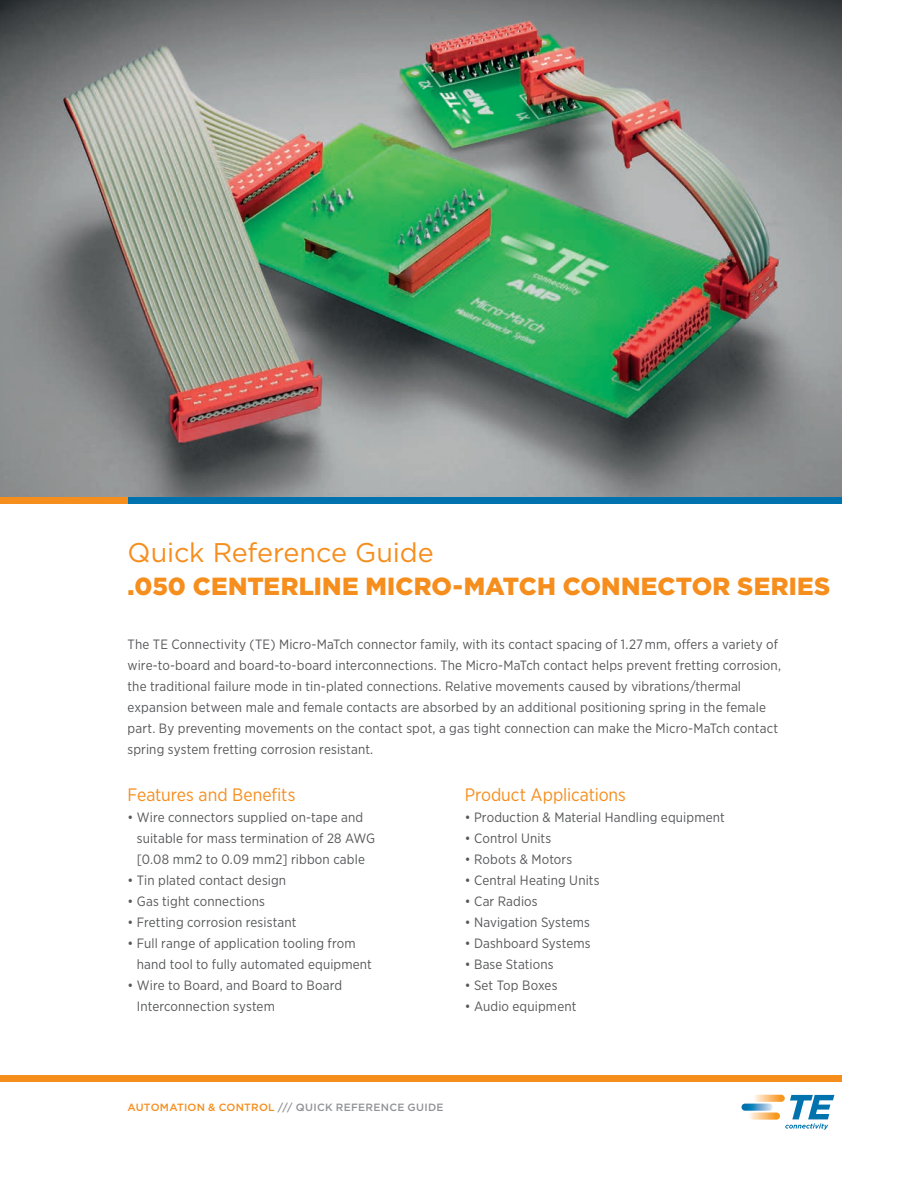
<style>
.page{position:relative;width:918px;height:1188px;background:#fff}
.page>*{position:absolute;margin:0;border:0;box-sizing:border-box;transform-origin:0 0}
.t1{font:27px "Gotham";letter-spacing:-.01em;color:#f68e1e}
.t2{font:900 24.75px "Gotham";letter-spacing:.005em;color:#f68e1e}
.t3{font:18px "Gotham Narrow";color:#f68e1e}
.t4{font:13.5px/21px "Gotham Narrow";letter-spacing:.01em;color:#57585a}
.t5{font:500 10.5px "Gotham";letter-spacing:.03em;color:#919295}
.s1{color:#f68e1e}
</style>
<div class="page">
<img style="left:0;top:0;width:841px;height:497px">
<div style="left:0;top:497px;width:128px;height:7px;background:#f68e1e"></div>
<div style="left:128px;top:497px;width:713px;height:7px;background:#0073ae"></div>
<div style="left:0;top:1075px;width:841px;height:7px;background:#f68e1e"></div>
<svg style="left:753px;top:1095px;width:32px;height:7px"></svg>
<svg style="left:749px;top:1113px;width:31px;height:7px"></svg>
<svg style="left:742px;top:1104px;width:31px;height:7px"></svg>
<svg style="left:785px;top:1095px;width:49px;height:35px"></svg>
<h1 class="t1" style="left:128px;top:535px;width:308px">Quick Reference Guide</h1>
<h2 class="t2" style="left:128px;top:570px;width:704px">.050 CENTERLINE MICRO-MATCH CONNECTOR SERIES</h2>
<p class="t4" style="left:128px;top:633px;width:655px">The TE Connectivity (TE) Micro-MaTch connector family, with its contact spacing of 1.27 mm, offers a variety of wire-to-board and board-to-board interconnections. The Micro-MaTch contact helps prevent fretting corrosion, the traditional failure mode in tin-plated connections. Relative movements caused by vibrations/thermal expansion between male and female contacts are absorbed by an additional positioning spring in the female part. By preventing movements on the contact spot, a gas tight connection can make the Micro-MaTch contact spring system fretting corrosion resistant.</p>
<h3 class="t3" style="left:128px;top:784px;width:169px">Features and Benefits</h3>
<p class="t4" style="left:137px;top:807px;width:240px;text-indent:-9px">• Wire connectors supplied on-tape and suitable for mass termination of 28 AWG [0.08 mm2 to 0.09 mm2] ribbon cable</p>
<p class="t4" style="left:128px;top:870px;width:160px">• Tin plated contact design</p>
<p class="t4" style="left:128px;top:891px;width:139px">• Gas tight connections</p>
<p class="t4" style="left:128px;top:912px;width:170px">• Fretting corrosion resistant</p>
<p class="t4" style="left:137px;top:933px;width:237px;text-indent:-9px">• Full range of application tooling from hand tool to fully automated equipment</p>
<p class="t4" style="left:137px;top:975px;width:207px;text-indent:-9px">• Wire to Board, and Board to Board<br>Interconnection system</p>
<h3 class="t3" style="left:465px;top:784px;width:163px">Product Applications</h3>
<p class="t4" style="left:465px;top:806px;width:262px">• Production &amp; Material Handling equipment</p>
<p class="t4" style="left:465px;top:828px;width:88px">• Control Units</p>
<p class="t4" style="left:465px;top:849px;width:109px">• Robots &amp; Motors</p>
<p class="t4" style="left:465px;top:870px;width:136px">• Central Heating Units</p>
<p class="t4" style="left:465px;top:891px;width:74px">• Car Radios</p>
<p class="t4" style="left:465px;top:912px;width:127px">• Navigation Systems</p>
<p class="t4" style="left:465px;top:933px;width:127px">• Dashboard Systems</p>
<p class="t4" style="left:465px;top:954px;width:90px">• Base Stations</p>
<p class="t4" style="left:465px;top:975px;width:94px">• Set Top Boxes</p>
<p class="t4" style="left:465px;top:996px;width:113px">• Audio equipment</p>
<p class="t5" style="left:128px;top:1101px;width:318px"><span class="s1">AUTOMATION &amp; CONTROL</span> /// QUICK REFERENCE GUIDE</p>
</div>
